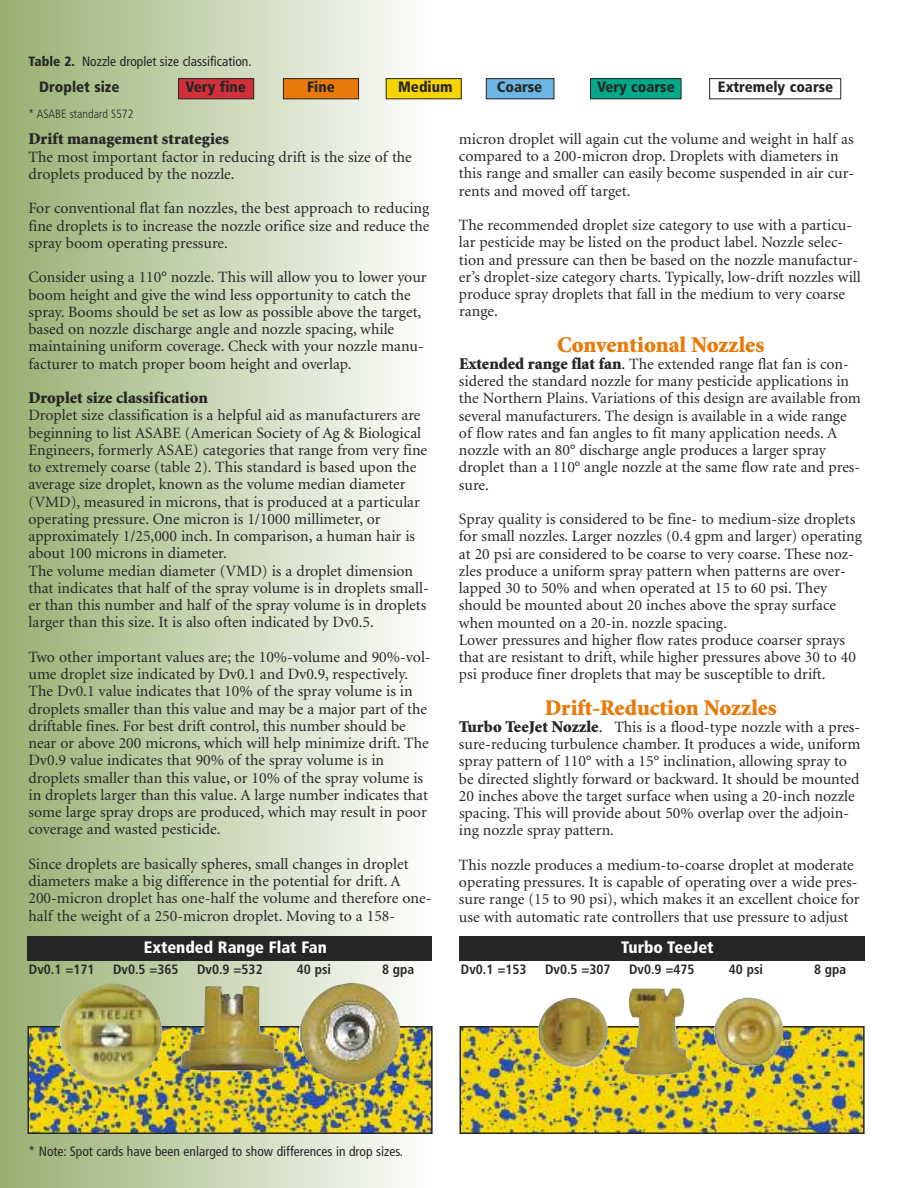
<style>
.page{position:relative;width:918px;height:1188px;background:#fff}
.page>*{position:absolute;margin:0;border:0;box-sizing:border-box;transform-origin:0 0}
.t1{font:900 22.5px "Minion";color:#e87a0a}
.t2{font:900 16.5px "Minion";color:#272627}
.t3{font:900 condensed 16.5px "Frutiger";color:#fff}
.t4{font:15.75px/17.2px "Minion";color:#272627}
.t5{font:900 condensed 15px "Frutiger";color:#272627}
.t6{font:condensed 13.5px "Frutiger";color:#272627}
.t7{font:700 condensed 13.5px "Frutiger";color:#272627}
.t8{font:300 condensed 12px "Frutiger";color:#272627}
.s1{font-weight:900}
.s2{font-weight:900;font-size:16.5px}
.s3{font-size:16.5px}
</style>
<div class="page">
<div style="left:0;top:0;width:432px;height:1188px;background:linear-gradient(to right,#97af70,#fdfdfd)"></div>
<div style="left:179px;top:79px;width:75px;height:20px;background:#d12f3b"></div>
<div style="left:178px;top:78px;width:76px;height:21px;border:1px solid #272627"></div>
<div style="left:283px;top:79px;width:76px;height:20px;background:#e87a0a"></div>
<div style="left:283px;top:78px;width:76px;height:21px;border:1px solid #272627"></div>
<div style="left:386px;top:79px;width:75px;height:20px;background:#f7d500"></div>
<div style="left:386px;top:78px;width:76px;height:21px;border:1px solid #272627"></div>
<div style="left:486px;top:79px;width:68px;height:20px;background:#6db5e3"></div>
<div style="left:486px;top:78px;width:68px;height:21px;border:1px solid #272627"></div>
<div style="left:591px;top:79px;width:90px;height:20px;background:#00a988"></div>
<div style="left:590px;top:78px;width:91px;height:21px;border:1px solid #272627"></div>
<div style="left:709px;top:78px;width:132px;height:21px;border:1px solid #272627"></div>
<img style="left:30px;top:1029px;width:400px;height:102px">
<div style="left:27px;top:1026px;width:406px;height:108px;border:2px solid #272627"></div>
<img style="left:58px;top:982px;width:343px;height:104px">
<div style="left:27px;top:936px;width:405px;height:24px;background:#272627"></div>
<img style="left:462px;top:1029px;width:400px;height:102px">
<div style="left:459px;top:1026px;width:406px;height:108px;border:2px solid #272627"></div>
<img style="left:537px;top:988px;width:247px;height:88px">
<div style="left:459px;top:936px;width:405px;height:24px;background:#272627"></div>
<p class="t6" style="left:28px;top:55px;width:225px"><span class="s1">Table 2.</span> Nozzle droplet size classification.</p>
<p class="t5" style="left:39px;top:81px;width:82px">Droplet size</p>
<p class="t5" style="left:186px;top:81px;width:62px">Very fine</p>
<p class="t5" style="left:307px;top:81px;width:29px">Fine</p>
<p class="t5" style="left:398px;top:81px;width:56px">Medium</p>
<p class="t5" style="left:497px;top:81px;width:47px">Coarse</p>
<p class="t5" style="left:597px;top:81px;width:79px">Very coarse</p>
<p class="t5" style="left:718px;top:81px;width:117px">Extremely coarse</p>
<p class="t2" style="left:28px;top:133px;width:202px">Drift management strategies</p>
<p class="t4" style="left:28px;top:149px;width:385px">The most important factor in reducing drift is the size of the droplets produced by the nozzle.</p>
<p class="t4" style="left:28px;top:201px;width:402px;text-align:justify">For conventional flat fan nozzles, the best approach to reducing fine droplets is to increase the nozzle orifice size and reduce the spray boom operating pressure.</p>
<p class="t4" style="left:28px;top:270px;width:400px">Consider using a 110° nozzle. This will allow you to lower your boom height and give the wind less opportunity to catch the spray. Booms should be set as low as possible above the target, based on nozzle discharge angle and nozzle spacing, while maintaining uniform coverage. Check with your nozzle manu&shy;facturer to match proper boom height and overlap.</p>
<p class="t2" style="left:28px;top:392px;width:181px">Droplet size classification</p>
<p class="t4" style="left:28px;top:408px;width:402px">Droplet size classification is a helpful aid as manufacturers are beginning to list ASABE (American Society of Ag &amp; Biological Engineers, formerly ASAE) categories that range from very fine to extremely coarse (table 2). This standard is based upon the average size droplet, known as the volume median diameter (VMD), measured in microns, that is produced at a particular operating pressure. One micron is 1/1000 millimeter, or approximately 1/25,000 inch. In comparison, a human hair is about 100 microns in diameter.<br>The volume median diameter (VMD) is a droplet dimension that indicates that half of the spray volume is in droplets small&shy;er than this number and half of the spray volume is in droplets larger than this size. It is also often indicated by Dv0.5.</p>
<p class="t4" style="left:29px;top:650px;width:404px">Two other important values are; the 10%-volume and 90%-vol&shy;ume droplet size indicated by Dv0.1 and Dv0.9, respectively.<br>The Dv0.1 value indicates that 10% of the spray volume is in droplets smaller than this value and may be a major part of the driftable fines. For best drift control, this number should be near or above 200 microns, which will help minimize drift. The Dv0.9 value indicates that 90% of the spray volume is in droplets smaller than this value, or 10% of the spray volume is in droplets larger than this value. A large number indicates that some large spray drops are produced, which may result in poor coverage and wasted pesticide.</p>
<p class="t4" style="left:28px;top:857px;width:404px">Since droplets are basically spheres, small changes in droplet diameters make a big difference in the potential for drift. A 200-micron droplet has one-half the volume and therefore one&shy;half the weight of a 250-micron droplet. Moving to a 158-</p>
<p class="t8" style="left:28px;top:109px;width:106px">* ASABE standard S572</p>
<p class="t4" style="left:459px;top:132px;width:397px">micron droplet will again cut the volume and weight in half as compared to a 200-micron drop. Droplets with diameters in this range and smaller can easily become suspended in air cur&shy;rents and moved off target.</p>
<p class="t4" style="left:459px;top:218px;width:403px">The recommended droplet size category to use with a particu&shy;lar pesticide may be listed on the product label. Nozzle selec&shy;tion and pressure can then be based on the nozzle manufactur&shy;er’s droplet-size category charts. Typically, low-drift nozzles will produce spray droplets that fall in the medium to very coarse range.</p>
<h1 class="t1" style="left:557px;top:336px;width:208px">Conventional Nozzles</h1>
<p class="t4" style="left:459px;top:357px;width:403px"><span class="s2">Extended range flat fan</span><span class="s3">.</span> The extended range flat fan is con&shy;sidered the standard nozzle for many pesticide applications in the Northern Plains. Variations of this design are available from several manufacturers. The design is available in a wide range of flow rates and fan angles to fit many application needs. A nozzle with an 80° discharge angle produces a larger spray droplet than a 110° angle nozzle at the same flow rate and pres&shy;sure.</p>
<p class="t4" style="left:459px;top:512px;width:404px">Spray quality is considered to be fine- to medium-size droplets for small nozzles. Larger nozzles (0.4 gpm and larger) operating at 20 psi are considered to be coarse to very coarse. These noz&shy;zles produce a uniform spray pattern when patterns are over&shy;lapped 30 to 50% and when operated at 15 to 60 psi. They should be mounted about 20 inches above the spray surface when mounted on a 20-in. nozzle spacing.<br>Lower pressures and higher flow rates produce coarser sprays that are resistant to drift, while higher pressures above 30 to 40 psi produce finer droplets that may be susceptible to drift.</p>
<h1 class="t1" style="left:545px;top:699px;width:234px">Drift-Reduction Nozzles</h1>
<p class="t4" style="left:459px;top:720px;width:403px"><span class="s2">Turbo TeeJet Nozzle</span><span class="s3">.</span> This is a flood-type nozzle with a pres&shy;sure-reducing turbulence chamber. It produces a wide, uniform spray pattern of 110° with a 15° inclination, allowing spray to be directed slightly forward or backward. It should be mounted 20 inches above the target surface when using a 20-inch nozzle spacing. This will provide about 50% overlap over the adjoin&shy;ing nozzle spray pattern.</p>
<p class="t4" style="left:459px;top:858px;width:402px">This nozzle produces a medium-to-coarse droplet at moderate operating pressures. It is capable of operating over a wide pres&shy;sure range (15 to 90 psi), which makes it an excellent choice for use with automatic rate controllers that use pressure to adjust</p>
<p class="t3" style="left:144px;top:941px;width:185px">Extended Range Flat Fan</p>
<p class="t7" style="left:29px;top:964px;width:67px">Dv0.1 =171</p>
<p class="t7" style="left:113px;top:964px;width:67px">Dv0.5 =365</p>
<p class="t7" style="left:197px;top:964px;width:67px">Dv0.9 =532</p>
<p class="t7" style="left:297px;top:964px;width:36px">40 psi</p>
<p class="t7" style="left:382px;top:964px;width:34px">8 gpa</p>
<p class="t3" style="left:621px;top:941px;width:94px">Turbo TeeJet</p>
<p class="t7" style="left:461px;top:964px;width:67px">Dv0.1 =153</p>
<p class="t7" style="left:545px;top:964px;width:67px">Dv0.5 =307</p>
<p class="t7" style="left:629px;top:964px;width:67px">Dv0.9 =475</p>
<p class="t7" style="left:729px;top:964px;width:36px">40 psi</p>
<p class="t7" style="left:814px;top:964px;width:34px">8 gpa</p>
<p class="t6" style="left:29px;top:1146px;width:376px">* Note: Spot cards have been enlarged to show differences in drop sizes.</p>
</div>
